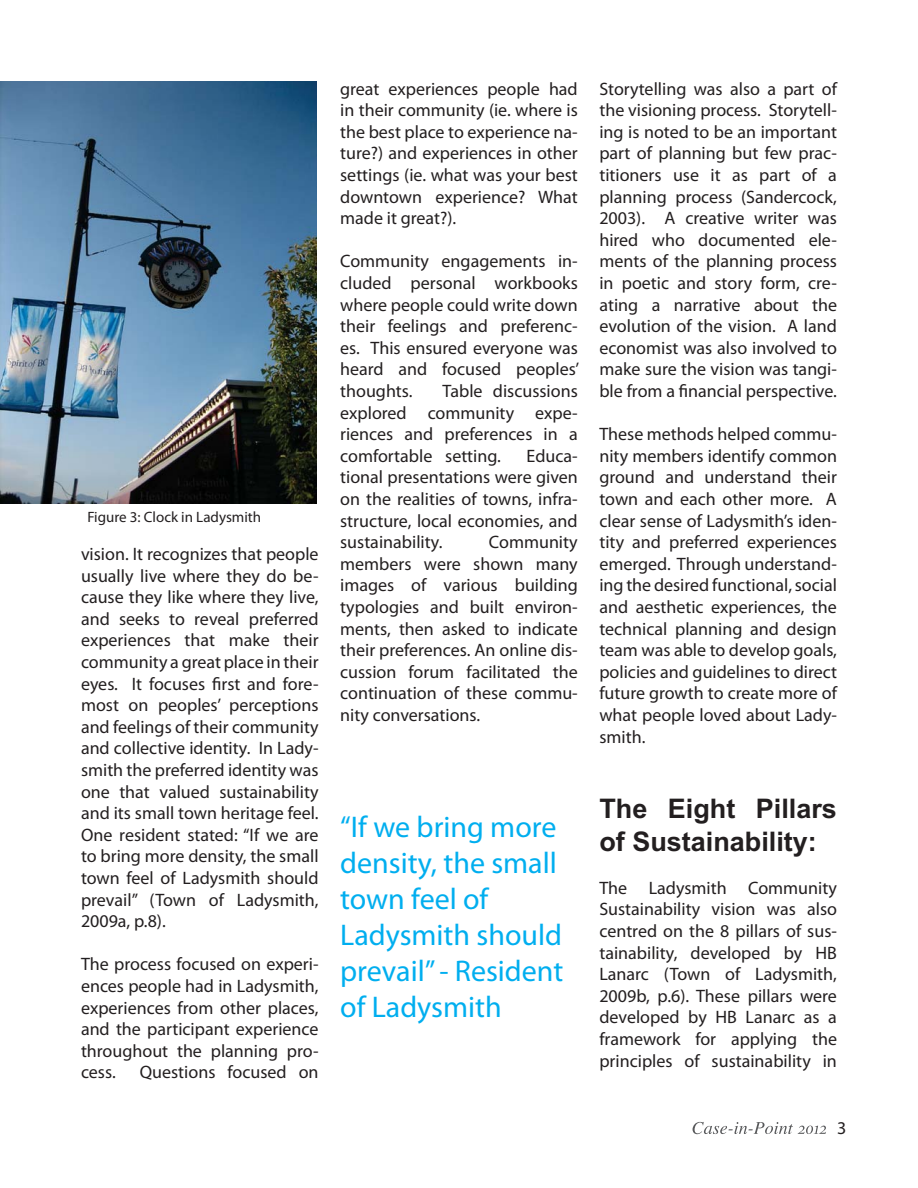
<style>
.page{position:relative;width:918px;height:1188px;background:#fff}
.page>*{position:absolute;margin:0;border:0;box-sizing:border-box;transform-origin:0 0}
.t1{font:30px/36px "Myriad Pro";color:#00aeef}
.t2{font:700 27px/32.4px "Arial";color:#231f20}
.t3{font:18px/21.6px "Myriad Pro";color:#231f20;text-align:justify}
.t4{font:15px "Myriad Pro";color:#231f20}
</style>
<div class="page">
<svg style="left:693px;top:1122px;width:133px;height:12px"></svg>
<img style="left:0;top:81px;width:317px;height:422px">
<p class="t4" style="left:87px;top:511px;width:175px">Figure 3: Clock in Ladysmith</p>
<p class="t3" style="left:81px;top:544px;width:239px">vision. It recognizes that people usually live where they do be&shy;cause they like where they live, and seeks to reveal preferred experiences that make their community a great place in their eyes. It focuses first and fore&shy;most on peoples’ perceptions and feelings of their community and collective identity. In Lady&shy;smith the preferred identity was one that valued sustainability and its small town heritage feel.<br>One resident stated: “If we are to bring more density, the small town feel of Ladysmith should prevail” (Town of Ladysmith, 2009a, p.8).</p>
<p class="t3" style="left:81px;top:955px;width:239px">The process focused on experi&shy;ences people had in Ladysmith, experiences from other places, and the participant experience throughout the planning pro&shy;cess.</p>
<p class="t3" style="left:140px;top:1063px;width:180px">Questions focused on</p>
<p class="t3" style="left:340px;top:79px;width:239px">great experiences people had in their community (ie. where is the best place to experience na&shy;ture?) and experiences in other settings (ie. what was your best downtown experience? What made it great?).</p>
<p class="t3" style="left:340px;top:252px;width:241px">Community engagements in&shy;cluded personal workbooks where people could write down their feelings and preferenc&shy;es. This ensured everyone was heard and focused peoples’ thoughts.</p>
<p class="t3" style="left:340px;top:381px;width:239px;text-indent:102px">Table discussions explored community expe&shy;riences and preferences in a comfortable setting.</p>
<p class="t3" style="left:340px;top:446px;width:239px;text-indent:186px">Educa&shy;tional presentations were given on the realities of towns, infra&shy;structure, local economies, and sustainability.</p>
<p class="t3" style="left:340px;top:532px;width:239px;text-indent:149px">Community members were shown many images of various building typologies and built environ&shy;ments, then asked to indicate their preferences. An online dis&shy;cussion forum facilitated the continuation of these commu&shy;nity conversations.</p>
<p class="t3" style="left:599px;top:79px;width:239px">Storytelling was also a part of the visioning process. Storytell&shy;ing is noted to be an important part of planning but few prac&shy;titioners use it as part of a planning process (Sandercock, 2003). A creative writer was hired who documented ele&shy;ments of the planning process in poetic and story form, cre&shy;ating a narrative about the evolution of the vision. A land economist was also involved to make sure the vision was tangi&shy;ble from a financial perspective.</p>
<p class="t3" style="left:599px;top:424px;width:239px">These methods helped commu&shy;nity members identify common ground and understand their town and each other more. A clear sense of Ladysmith’s iden&shy;tity and preferred experiences emerged. Through understand&shy;ing the desired functional, social and aesthetic experiences, the technical planning and design team was able to develop goals, policies and guidelines to direct future growth to create more of what people loved about Lady&shy;smith.</p>
<h1 class="t1" style="left:340px;top:811px;width:225px">“If we bring more density, the small town feel of<br>Ladysmith should prevail” - Resident of Ladysmith</h1>
<h2 class="t2" style="left:599px;top:795px;width:239px">The Eight Pillars of Sustainability:</h2>
<p class="t3" style="left:599px;top:878px;width:239px">The Ladysmith Community Sustainability vision was also centred on the 8 pillars of sus&shy;tainability, developed by HB Lanarc (Town of Ladysmith, 2009b, p.6). These pillars were developed by HB Lanarc as a framework for applying the principles of sustainability in</p>
<p class="t3" style="left:837px;top:1118px;width:11px">3</p>
</div>
